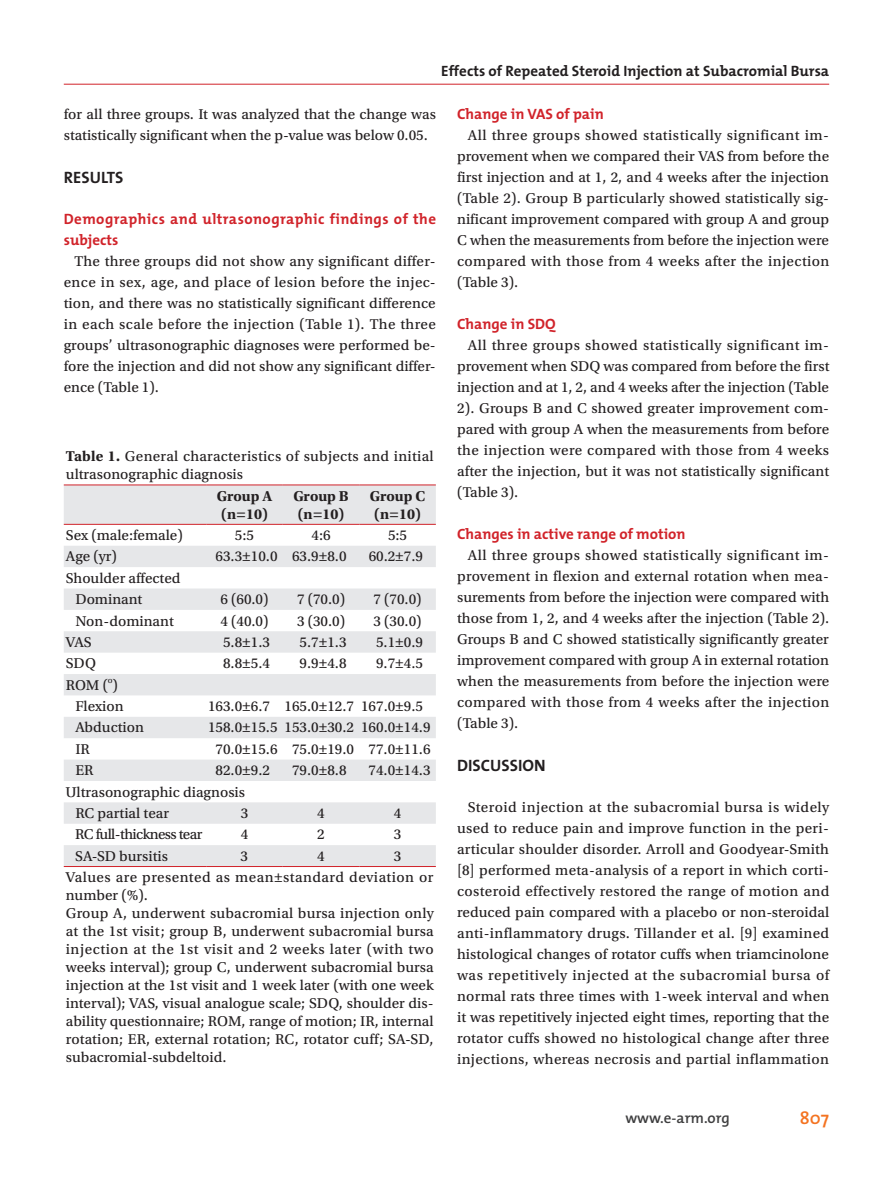
<style>
.page{position:relative;width:893px;height:1191px;background:#fff}
.page>*{position:absolute;margin:0;border:0;box-sizing:border-box;transform-origin:0 0}
.t1{font:600 18px "The Mix";color:#f47321}
.t2{font:700 16.5px "The Mix";color:#231f20}
.t3{font:15px/21px "Utopia Std Capt";color:#231f20}
.t4{font:700 15px "The Mix";color:#d1232a}
.t5{font:700 15px/21px "The Mix";letter-spacing:.03em;color:#d1232a}
.t6{font:700 15px "The Mix";color:#231f20}
.t7{font:15px/21.3px "Utopia Std Capt";letter-spacing:.03em;color:#231f20}
.t8{font:700 15px/18px "Utopia Std";color:#231f20}
.t9{font:15px "Utopia Std Capt";letter-spacing:-.04em;color:#231f20}
.t10{font:600 15px "The Mix";color:#3e3e3f}
.t11{font:8.7px "Utopia Std Capt";color:#231f20}
.s1{font-family:"Utopia Std";font-weight:700}
</style>
<div class="page">
<hr style="left:64px;top:84px;width:765px;height:1px;background:#d1232a">
<svg style="left:64px;top:485px;width:372px;height:381px;fill:#e6e7e9"></svg>
<hr style="left:64px;top:484px;width:142px;height:1px;background:#d1232a">
<hr style="left:206px;top:484px;width:77px;height:1px;background:#d1232a">
<hr style="left:283px;top:484px;width:76px;height:1px;background:#d1232a">
<hr style="left:359px;top:484px;width:77px;height:1px;background:#d1232a">
<hr style="left:64px;top:524px;width:142px;height:1px;background:#d1232a">
<hr style="left:206px;top:524px;width:77px;height:1px;background:#d1232a">
<hr style="left:283px;top:524px;width:76px;height:1px;background:#d1232a">
<hr style="left:359px;top:524px;width:77px;height:1px;background:#d1232a">
<hr style="left:64px;top:866px;width:142px;height:1px;background:#d1232a">
<hr style="left:206px;top:866px;width:77px;height:1px;background:#d1232a">
<hr style="left:283px;top:866px;width:76px;height:1px;background:#d1232a">
<hr style="left:359px;top:866px;width:77px;height:1px;background:#d1232a">
<p class="t6" style="left:441px;top:59px;width:389px">Effects of Repeated Steroid Injection at Subacromial Bursa</p>
<p class="t3" style="left:64px;top:104px;width:374px">for all three groups. It was analyzed that the change was statistically significant when the p-value was below 0.05.</p>
<p class="t2" style="left:64px;top:164px;width:61px">RESULTS</p>
<p class="t5" style="left:64px;top:208px;width:374px">Demographics and ultrasonographic findings of the subjects</p>
<p class="t3" style="left:64px;top:251px;width:374px;text-align:justify;text-indent:11px">The three groups did not show any significant differ&shy;ence in sex, age, and place of lesion before the injec&shy;tion, and there was no statistically significant difference in each scale before the injection (Table 1). The three groups’ ultrasonographic diagnoses were performed be&shy;fore the injection and did not show any significant differ&shy;ence (Table 1).</p>
<p class="t3" style="left:66px;top:447px;width:369px;line-height:18px"><span class="s1">Table 1.</span> General characteristics of subjects and initial ultrasonographic diagnosis</p>
<p class="t8" style="left:217px;top:487px;width:57px">Group A (n=10)</p>
<p class="t8" style="left:293px;top:487px;width:57px">Group B (n=10)</p>
<p class="t8" style="left:370px;top:487px;width:57px">Group C (n=10)</p>
<p class="t3" style="left:66px;top:525px;width:118px">Sex (male:female)</p>
<p class="t3" style="left:235px;top:525px;width:21px">5:5</p>
<p class="t3" style="left:311px;top:525px;width:21px">4:6</p>
<p class="t3" style="left:388px;top:525px;width:21px">5:5</p>
<p class="t3" style="left:66px;top:546px;width:53px">Age (yr)</p>
<p class="t3" style="left:216px;top:546px;width:132px">63.3±10.0 63.9±8.0</p>
<p class="t3" style="left:369px;top:546px;width:56px">60.2±7.9</p>
<p class="t3" style="left:75px;top:567px;width:107px;text-indent:-9px">Shoulder affected<br>Dominant</p>
<p class="t3" style="left:220px;top:589px;width:50px">6 (60.0)</p>
<p class="t3" style="left:297px;top:589px;width:50px">7 (70.0)</p>
<p class="t3" style="left:374px;top:589px;width:50px">7 (70.0)</p>
<p class="t3" style="left:75px;top:610px;width:100px">Non-dominant</p>
<p class="t3" style="left:220px;top:610px;width:50px">4 (40.0)</p>
<p class="t3" style="left:297px;top:610px;width:50px">3 (30.0)</p>
<p class="t3" style="left:374px;top:610px;width:50px">3 (30.0)</p>
<p class="t3" style="left:66px;top:632px;width:27px">VAS</p>
<p class="t3" style="left:223px;top:632px;width:48px">5.8±1.3</p>
<p class="t3" style="left:300px;top:632px;width:48px">5.7±1.3</p>
<p class="t3" style="left:376px;top:632px;width:48px">5.1±0.9</p>
<p class="t3" style="left:66px;top:653px;width:32px">SDQ</p>
<p class="t3" style="left:223px;top:653px;width:48px">8.8±5.4</p>
<p class="t3" style="left:300px;top:653px;width:48px">9.9±4.8</p>
<p class="t3" style="left:376px;top:653px;width:48px">9.7±4.5</p>
<p class="t3" style="left:66px;top:674px;width:54px">ROM ( )</p>
<p class="t11" style="left:108px;top:675px;width:6px">o</p>
<p class="t3" style="left:75px;top:696px;width:50px">Flexion</p>
<p class="t3" style="left:208px;top:696px;width:217px">163.0±6.7 165.0±12.7 167.0±9.5</p>
<p class="t3" style="left:75px;top:717px;width:70px">Abduction</p>
<p class="t3" style="left:208px;top:717px;width:224px">158.0±15.5 153.0±30.2 160.0±14.9</p>
<p class="t3" style="left:75px;top:739px;width:16px">IR</p>
<p class="t3" style="left:216px;top:739px;width:217px">70.0±15.6 75.0±19.0 77.0±11.6</p>
<p class="t3" style="left:75px;top:760px;width:20px">ER</p>
<p class="t3" style="left:216px;top:760px;width:56px">82.0±9.2</p>
<p class="t3" style="left:292px;top:760px;width:56px">79.0±8.8</p>
<p class="t3" style="left:369px;top:760px;width:63px">74.0±14.3</p>
<p class="t3" style="left:75px;top:781px;width:171px;text-indent:-9px">Ultrasonographic diagnosis<br>RC partial tear</p>
<p class="t3" style="left:241px;top:803px;width:9px">3</p>
<p class="t3" style="left:317px;top:803px;width:9px">4</p>
<p class="t3" style="left:394px;top:803px;width:9px">4</p>
<p class="t9" style="left:75px;top:826px;width:129px">RC full-thickness tear</p>
<p class="t3" style="left:241px;top:824px;width:9px">4</p>
<p class="t3" style="left:317px;top:824px;width:9px">2</p>
<p class="t3" style="left:394px;top:824px;width:9px">3</p>
<p class="t3" style="left:75px;top:845px;width:94px">SA-SD bursitis</p>
<p class="t3" style="left:241px;top:845px;width:9px">3</p>
<p class="t3" style="left:317px;top:845px;width:9px">4</p>
<p class="t7" style="left:66px;top:845px;width:369px;text-indent:328px">3<br>Values are presented as mean±standard deviation or</p>
<p class="t3" style="left:66px;top:886px;width:370px;line-height:18px">number (%).<br>Group A, underwent subacromial bursa injection only at the 1st visit; group B, underwent subacromial bursa injection at the 1st visit and 2 weeks later (with two weeks interval); group C, underwent subacromial bursa injection at the 1st visit and 1 week later (with one week interval); VAS, visual analogue scale; SDQ, shoulder dis&shy;ability questionnaire; ROM, range of motion; IR, internal rotation; ER, external rotation; RC, rotator cuff; SA-SD, subacromial-subdeltoid.</p>
<p class="t4" style="left:457px;top:101px;width:148px">Change in VAS of pain</p>
<p class="t3" style="left:457px;top:125px;width:374px;text-align:justify;text-indent:11px">All three groups showed statistically significant im&shy;provement when we compared their VAS from before the first injection and at 1, 2, and 4 weeks after the injection (Table 2). Group B particularly showed statistically sig&shy;nificant improvement compared with group A and group C when the measurements from before the injection were compared with those from 4 weeks after the injection (Table 3).</p>
<p class="t4" style="left:457px;top:311px;width:100px">Change in SDQ</p>
<p class="t3" style="left:457px;top:335px;width:374px;text-align:justify;text-indent:11px">All three groups showed statistically significant im&shy;provement when SDQ was compared from before the first injection and at 1, 2, and 4 weeks after the injection (Table 2). Groups B and C showed greater improvement com&shy;pared with group A when the measurements from before the injection were compared with those from 4 weeks after the injection, but it was not statistically significant (Table 3).</p>
<p class="t4" style="left:457px;top:521px;width:230px">Changes in active range of motion</p>
<p class="t3" style="left:457px;top:545px;width:374px;text-align:justify;text-indent:11px">All three groups showed statistically significant im&shy;provement in flexion and external rotation when mea&shy;surements from before the injection were compared with those from 1, 2, and 4 weeks after the injection (Table 2).<br>Groups B and C showed statistically significantly greater improvement compared with group A in external rotation when the measurements from before the injection were compared with those from 4 weeks after the injection (Table 3).</p>
<p class="t2" style="left:457px;top:752px;width:90px">DISCUSSION</p>
<p class="t3" style="left:457px;top:797px;width:374px;text-align:justify;text-indent:11px">Steroid injection at the subacromial bursa is widely used to reduce pain and improve function in the peri&shy;articular shoulder disorder. Arroll and Goodyear-Smith [8] performed meta-analysis of a report in which corti&shy;costeroid effectively restored the range of motion and reduced pain compared with a placebo or non-steroidal anti-inflammatory drugs. Tillander et al. [9] examined histological changes of rotator cuffs when triamcinolone was repetitively injected at the subacromial bursa of normal rats three times with 1-week interval and when it was repetitively injected eight times, reporting that the rotator cuffs showed no histological change after three injections, whereas necrosis and partial inflammation</p>
<p class="t10" style="left:625px;top:1105px;width:106px">www.e-arm.org</p>
<p class="t1" style="left:800px;top:1102px;width:31px">807</p>
</div>
